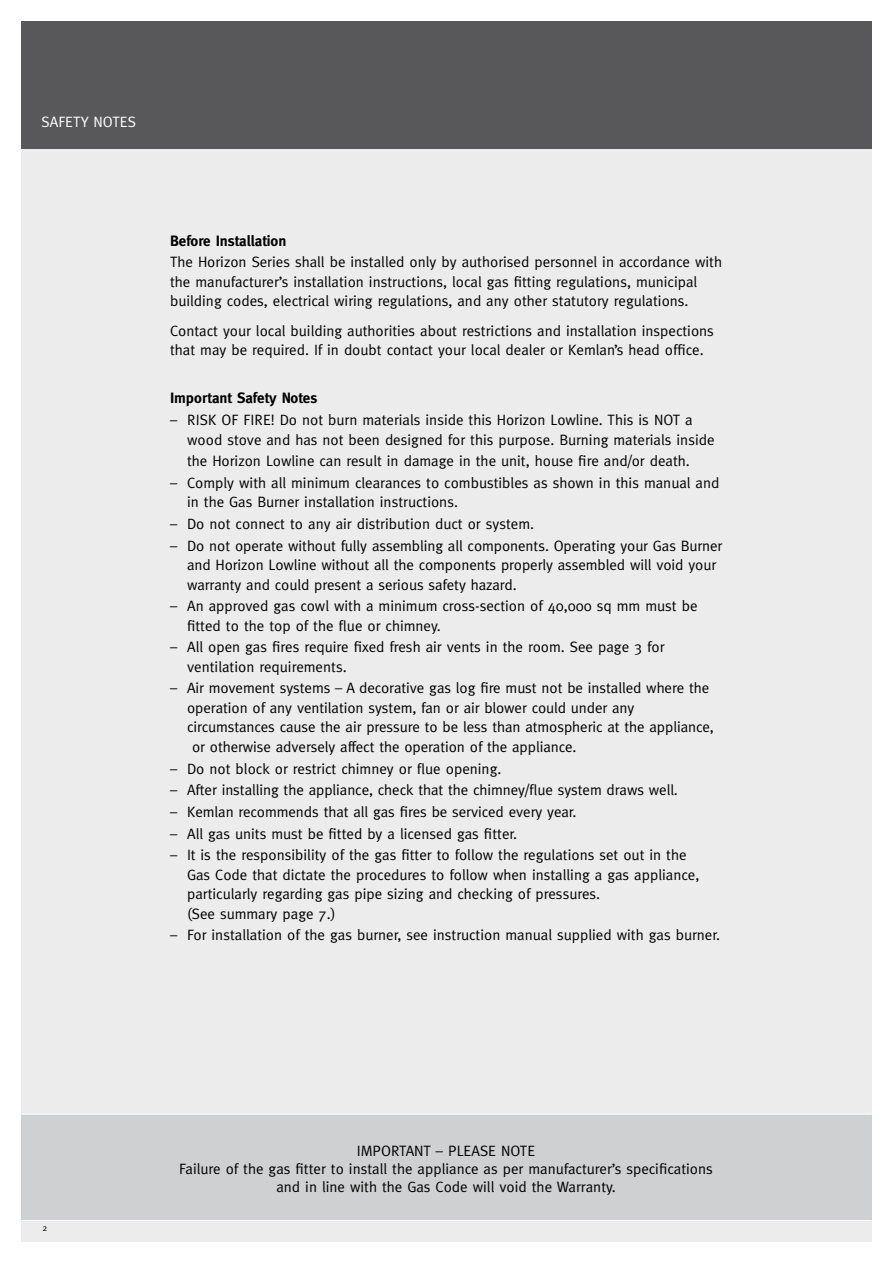
<style>
.page{position:relative;width:893px;height:1263px;background:#fff}
.page>*{position:absolute;margin:0;border:0;box-sizing:border-box;transform-origin:0 0}
.t1{font:15px/19.5px "Meta";color:#000}
.t2{font:700 15px "Meta";color:#000}
.t3{font:15px "Meta";color:#fff}
.t4{font:9px "Meta";color:#000}
</style>
<div class="page">
<div style="left:21px;top:106px;width:851px;height:1136px;background:#ececed"></div>
<div style="left:21px;top:1114px;width:851px;height:106px;background:#cfd0d1"></div>
<hr style="left:21px;top:1220px;width:851px;height:1px;background:#fff">
<hr style="left:21px;top:1114px;width:851px;height:1px;background:#fff">
<div style="left:21px;top:21px;width:851px;height:128px;background:#58585a"></div>
<p class="t3" style="left:41px;top:113px;width:96px">Safety N ot es</p>
<p class="t3" style="left:43px;top:113px;width:48px">hsjkdk</p>
<p class="t2" style="left:170px;top:232px;width:118px">Before Installation</p>
<p class="t1" style="left:170px;top:252px;width:554px">The Horizon Series shall be installed only by authorised personnel in accordance with the manufacturer’s installation instructions, local gas fitting regulations, municipal building codes, electrical wiring regulations, and any other statutory regulations.</p>
<p class="t1" style="left:170px;top:321px;width:545px">Contact your local building authorities about restrictions and installation inspections that may be required. If in doubt contact your local dealer or Kemlan’s head office.</p>
<p class="t2" style="left:170px;top:390px;width:149px">Important Safety Notes</p>
<p class="t1" style="left:170px;top:410px;width:16px">– RIS</p>
<p class="t1" style="left:208px;top:410px;width:43px">K OF FIRE</p>
<p class="t1" style="left:187px;top:410px;width:529px;text-indent:84px">! Do not burn materials inside this Horizon Lowline. This is NOT a wood stove and has not been designed for this purpose. Burning materials inside</p>
<p class="t1" style="left:187px;top:451px;width:504px">the Horizon Lowline can result in damage in the unit, house fire and/or death.</p>
<p class="t1" style="left:187px;top:473px;width:534px;text-indent:-17px">– Comply with all minimum clearances to combustibles as shown in this manual and in the Gas Burner installation instructions.</p>
<p class="t1" style="left:170px;top:514px;width:366px">– Do not connect to any air distribution duct or system.</p>
<p class="t1" style="left:187px;top:535px;width:537px;text-indent:-17px">– Do not operate without fully assembling all components. Operating your Gas Burner and Horizon Lowline without all the components properly assembled will void your warranty and could present a serious safety hazard.</p>
<p class="t1" style="left:187px;top:596px;width:512px;text-indent:-17px">– An approved gas cowl with a minimum cross-section of 40,000 sq mm must be fitted to the top of the flue or chimney.</p>
<p class="t1" style="left:187px;top:637px;width:479px;text-indent:-17px">– All open gas fires require fixed fresh air vents in the room. See page 3 for ventilation requirements.</p>
<p class="t1" style="left:170px;top:678px;width:541px">– Air movement systems – A decorative gas log fire must not be installed where the</p>
<p class="t1" style="left:187px;top:698px;width:449px">operation of any ventilation system, fan or air blower could under any</p>
<p class="t1" style="left:187px;top:717px;width:528px">circumstances cause the air pressure to be less than atmospheric at the appliance,</p>
<p class="t1" style="left:192px;top:737px;width:386px">or otherwise adversely affect the operation of the appliance.</p>
<p class="t1" style="left:170px;top:758px;width:333px">– Do not block or restrict chimney or flue opening.</p>
<p class="t1" style="left:170px;top:780px;width:509px">– After installing the appliance, check that the chimney/flue system draws well.</p>
<p class="t1" style="left:170px;top:802px;width:408px">– Kemlan recommends that all gas fires be serviced every year.</p>
<p class="t1" style="left:170px;top:823px;width:348px">– All gas units must be fitted by a licensed gas fitter.</p>
<p class="t1" style="left:187px;top:845px;width:514px;text-indent:-17px">– It is the responsibility of the gas fitter to follow the regulations set out in the Gas Code that dictate the procedures to follow when installing a gas appliance, particularly regarding gas pipe sizing and checking of pressures.<br>(See summary page 7.)</p>
<p class="t1" style="left:170px;top:925px;width:551px">– For installation of the gas burner, see instruction manual supplied with gas burner.</p>
<p class="t4" style="left:43px;top:1222px;width:6px">2</p>
<p class="t1" style="left:179px;top:1141px;width:535px;line-height:18px;text-align:center">important – please note<br>Failure of the gas fitter to install the appliance as per manufacturer’s specifications and in line with the Gas Code will void the Warranty.</p>
</div>
